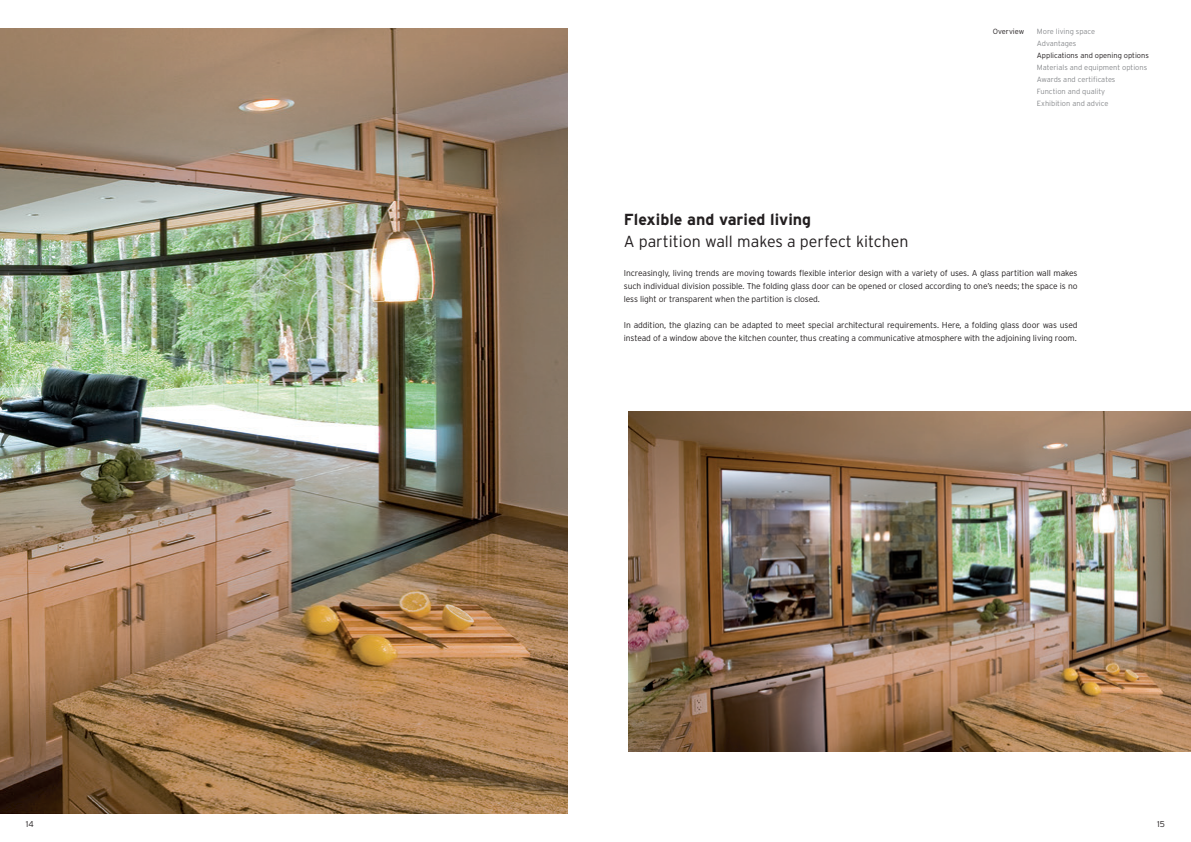
<style>
.page{position:relative;width:1191px;height:842px;background:#fff}
.page>*{position:absolute;margin:0;border:0;box-sizing:border-box;transform-origin:0 0}
.t1{font:300 16px "Interstate OT";color:#231f20}
.t2{font:700 16px "Interstate OT";color:#231f20}
.t3{font:300 8.5px/13px "Interstate OT";letter-spacing:-.01em;color:#231f20;text-align:justify}
.t4{font:300 7.5px/12px "Interstate OT";color:#8a8c8f}
.t5{font:300 7.5px "Interstate OT";color:#231f20}
</style>
<div class="page">
<img style="left:0;top:28px;width:567px;height:786px">
<img style="left:628px;top:411px;width:563px;height:340px">
<p class="t5" style="left:992px;top:27px;width:33px">Overview</p>
<p class="t4" style="left:1036px;top:26px;width:60px">More living space</p>
<p class="t4" style="left:992px;top:38px;width:26px">A</p>
<p class="t4" style="left:1041px;top:38px;width:36px">dvantages</p>
<p class="t5" style="left:1036px;top:51px;width:114px">Applications and opening options</p>
<p class="t4" style="left:1036px;top:62px;width:112px">Materials and equipment options<br>Awards and certificates<br>Function and quality<br>Exhibition and advice</p>
<h1 class="t2" style="left:624px;top:210px;width:189px">Flexible and varied living</h1>
<h1 class="t1" style="left:624px;top:233px;width:286px">A partition wall makes a perfect kitchen</h1>
<p class="t3" style="left:624px;top:267px;width:455px">I ncreasingly, living trends are moving towards flexible interior design with a variety of uses. A glass partition wall makes such individual division possible. The folding glass door can be opened or closed according to one’s needs; the space is no less light or transparent when the partition is closed.</p>
<p class="t3" style="left:624px;top:319px;width:455px">I n addition, the glazing can be adapted to meet special architectural requirements. Here, a folding glass door was used instead of a window above the kitchen counter, thus creating a communicative atmosphere with the adjoining living room.</p>
<p class="t3" style="left:26px;top:818px;width:9px">14</p>
<p class="t3" style="left:1157px;top:818px;width:9px">15</p>
</div>
